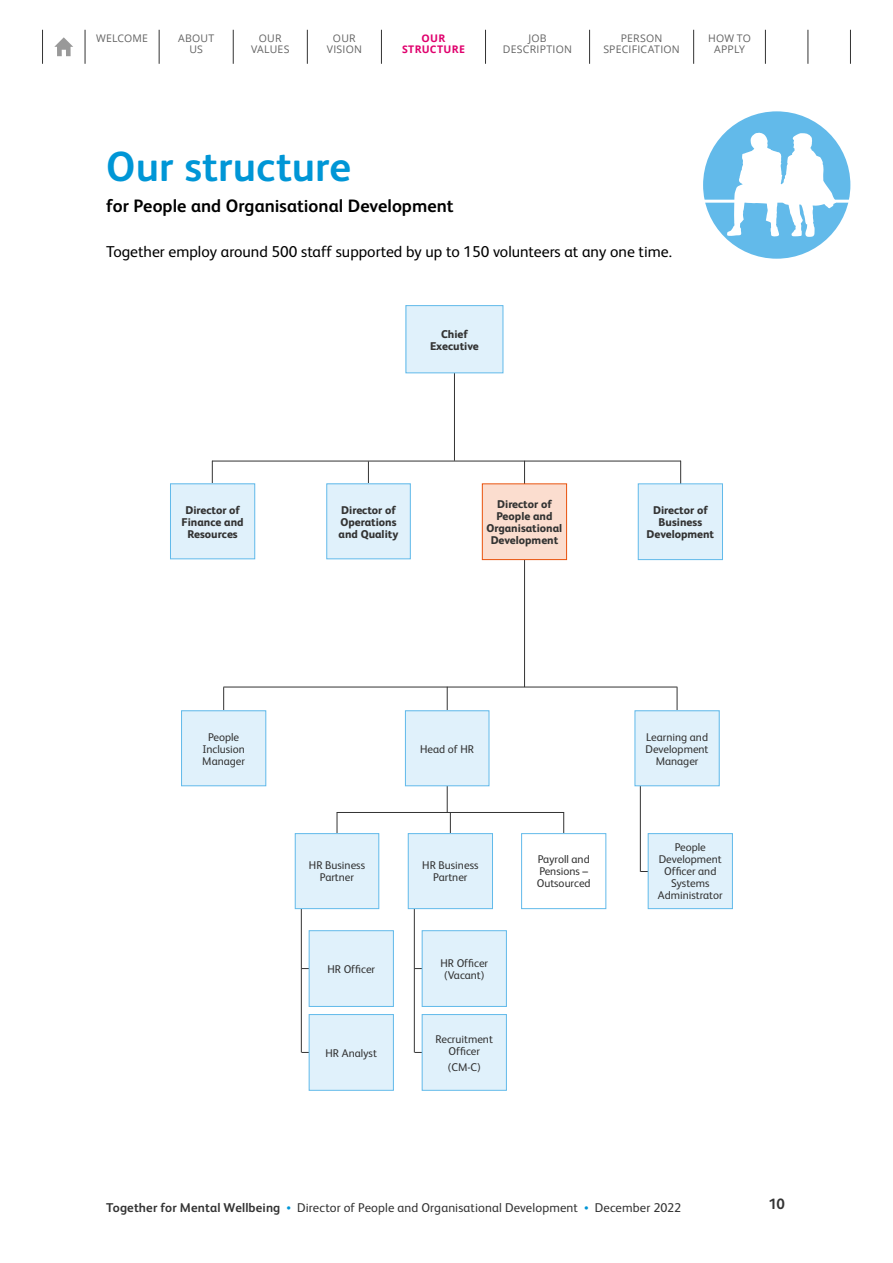
<style>
.page{position:relative;width:893px;height:1263px;background:#fff}
.page>*{position:absolute;margin:0;border:0;box-sizing:border-box;transform-origin:0 0}
.t1{font:700 42px "FS Albert";color:#0096d6}
.t2{font:700 18px "FS Albert";letter-spacing:.005em;color:#000}
.t3{font:15.75px "FS Albert";color:#000}
.t4{font:700 15px "FS Albert";color:#333}
.t5{font:12.75px "FS Albert";letter-spacing:.01em;color:#333}
.t6{font:700 12.75px "FS Albert";letter-spacing:.01em;color:#333}
.t7{font:11.25px/12px "FS Albert";color:#333;text-align:center}
.t8{font:800 11.25px/12px "FS Albert";color:#333;text-align:center}
.t9{font:10.5px/11.2px "Open Sans";letter-spacing:.025em;color:#636363;text-align:center}
.t10{font:700 10.5px/11.2px "Open Sans";letter-spacing:.025em;color:#e0006d;text-align:center}
</style>
<div class="page">
<hr style="left:85px;top:30px;width:1px;height:34px;background:#333">
<hr style="left:42px;top:30px;width:1px;height:34px;background:#333">
<hr style="left:765px;top:30px;width:1px;height:34px;background:#333">
<hr style="left:808px;top:30px;width:1px;height:34px;background:#333">
<hr style="left:850px;top:30px;width:1px;height:34px;background:#333">
<svg style="left:54px;top:37px;width:19px;height:19px"></svg>
<hr style="left:485px;top:30px;width:1px;height:34px;background:#333">
<hr style="left:589px;top:30px;width:1px;height:34px;background:#333">
<hr style="left:693px;top:30px;width:1px;height:34px;background:#333">
<hr style="left:381px;top:30px;width:1px;height:34px;background:#333">
<hr style="left:307px;top:30px;width:1px;height:34px;background:#333">
<hr style="left:233px;top:30px;width:1px;height:34px;background:#333">
<hr style="left:159px;top:30px;width:1px;height:34px;background:#333">
<div style="left:702px;top:110px;width:150px;height:150px;background:#62baea;border-radius:50%"></div>
<div style="left:700px;top:108px;width:153px;height:154px;border:3px solid #fff;border-radius:50%"></div>
<hr style="left:703px;top:200px;width:150px;height:3px;background:#fff">
<svg style="left:727px;top:133px;width:109px;height:104px"></svg>
<hr style="left:677px;top:687px;width:1px;height:56px;background:#333">
<hr style="left:563px;top:812px;width:1px;height:60px;background:#333">
<hr style="left:450px;top:812px;width:1px;height:60px;background:#333">
<hr style="left:454px;top:353px;width:1px;height:108px;background:#333">
<hr style="left:337px;top:812px;width:1px;height:60px;background:#333">
<hr style="left:212px;top:461px;width:469px;height:1px;background:#333">
<hr style="left:223px;top:687px;width:1px;height:56px;background:#333">
<hr style="left:223px;top:687px;width:454px;height:1px;background:#333">
<hr style="left:337px;top:812px;width:227px;height:1px;background:#333">
<hr style="left:524px;top:461px;width:1px;height:226px;background:#333">
<hr style="left:680px;top:461px;width:1px;height:34px;background:#333">
<hr style="left:212px;top:461px;width:1px;height:34px;background:#333">
<hr style="left:447px;top:687px;width:1px;height:125px;background:#333">
<hr style="left:368px;top:461px;width:1px;height:39px;background:#333">
<hr style="left:414px;top:900px;width:1px;height:152px;background:#333">
<hr style="left:415px;top:968px;width:50px;height:1px;background:#333">
<hr style="left:415px;top:1052px;width:50px;height:1px;background:#333">
<div style="left:422px;top:1014px;width:84px;height:76px;background:#e0f1fb"></div>
<div style="left:422px;top:1014px;width:85px;height:77px;border:1px solid #62baea"></div>
<div style="left:422px;top:931px;width:84px;height:75px;background:#e0f1fb"></div>
<div style="left:422px;top:930px;width:85px;height:77px;border:1px solid #62baea"></div>
<hr style="left:301px;top:900px;width:1px;height:152px;background:#333">
<hr style="left:302px;top:968px;width:50px;height:1px;background:#333">
<hr style="left:302px;top:1052px;width:50px;height:1px;background:#333">
<div style="left:309px;top:1014px;width:84px;height:76px;background:#e0f1fb"></div>
<div style="left:309px;top:1014px;width:85px;height:77px;border:1px solid #62baea"></div>
<div style="left:309px;top:931px;width:84px;height:75px;background:#e0f1fb"></div>
<div style="left:309px;top:930px;width:85px;height:77px;border:1px solid #62baea"></div>
<div style="left:405px;top:711px;width:84px;height:75px;background:#e0f1fb"></div>
<div style="left:405px;top:710px;width:84px;height:76px;border:1px solid #62baea"></div>
<div style="left:408px;top:834px;width:84px;height:75px;background:#e0f1fb"></div>
<div style="left:408px;top:833px;width:85px;height:76px;border:1px solid #62baea"></div>
<div style="left:522px;top:834px;width:84px;height:75px;background:#fff"></div>
<div style="left:521px;top:833px;width:85px;height:76px;border:1px solid #62baea"></div>
<hr style="left:640px;top:769px;width:1px;height:103px;background:#333">
<hr style="left:641px;top:871px;width:50px;height:1px;background:#333">
<div style="left:648px;top:834px;width:84px;height:75px;background:#e0f1fb"></div>
<div style="left:648px;top:833px;width:85px;height:76px;border:1px solid #62baea"></div>
<div style="left:635px;top:711px;width:84px;height:75px;background:#e0f1fb"></div>
<div style="left:634px;top:710px;width:86px;height:76px;border:1px solid #62baea"></div>
<div style="left:482px;top:484px;width:85px;height:76px;background:#fbddcf"></div>
<div style="left:482px;top:483px;width:85px;height:77px;border:1px solid #e9530e"></div>
<div style="left:638px;top:484px;width:84px;height:76px;background:#e0f1fb"></div>
<div style="left:638px;top:483px;width:85px;height:77px;border:1px solid #62baea"></div>
<div style="left:327px;top:484px;width:83px;height:75px;background:#e0f1fb"></div>
<div style="left:326px;top:483px;width:85px;height:76px;border:1px solid #62baea"></div>
<div style="left:170px;top:484px;width:85px;height:75px;background:#e0f1fb"></div>
<div style="left:170px;top:483px;width:85px;height:76px;border:1px solid #62baea"></div>
<div style="left:182px;top:711px;width:84px;height:75px;background:#e0f1fb"></div>
<div style="left:181px;top:710px;width:85px;height:76px;border:1px solid #62baea"></div>
<div style="left:406px;top:306px;width:97px;height:67px;background:#e0f1fb"></div>
<div style="left:406px;top:305px;width:97px;height:68px;border:1px solid #62baea"></div>
<div style="left:295px;top:834px;width:84px;height:75px;background:#e0f1fb"></div>
<div style="left:295px;top:833px;width:84px;height:76px;border:1px solid #62baea"></div>
<p class="t9" style="left:96px;top:32px;width:54px">WELCOME</p>
<p class="t9" style="left:178px;top:32px;width:38px">ABOUT<br>US</p>
<p class="t9" style="left:251px;top:32px;width:40px">OUR<br>VALUES</p>
<p class="t9" style="left:327px;top:32px;width:37px">OUR<br>VISION</p>
<p class="t10" style="left:402px;top:32px;width:64px">OUR<br>STRUCTURE</p>
<p class="t9" style="left:503px;top:32px;width:71px">JOB<br>DESCRIPTION</p>
<p class="t9" style="left:708px;top:32px;width:44px">HOW TO<br>APPLY</p>
<p class="t9" style="left:603px;top:32px;width:78px">PERSON<br>SPECIFICATION</p>
<h1 class="t1" style="left:106px;top:138px;width:246px">Our structure</h1>
<h2 class="t2" style="left:106px;top:193px;width:349px">for People and Organisational Development</h2>
<h3 class="t3" style="left:106px;top:241px;width:567px">Together employ around 500 staff supported by up to 150 volunteers at any one time.</h3>
<p class="t8" style="left:182px;top:503px;width:64px">Director of<br>Finance and<br>Resources</p>
<p class="t8" style="left:430px;top:327px;width:50px">Chief<br>Executive</p>
<p class="t8" style="left:339px;top:503px;width:61px;text-align:left">Director of<br>Operations and Quality</p>
<p class="t8" style="left:487px;top:498px;width:77px">Director of<br>People and<br>Organisational<br>Development</p>
<p class="t8" style="left:647px;top:504px;width:69px">Director of<br>Business<br>Development</p>
<p class="t7" style="left:202px;top:730px;width:44px">People<br>Inclusion<br>Manager</p>
<p class="t7" style="left:309px;top:859px;width:58px">HR Business<br>Partner</p>
<p class="t7" style="left:327px;top:962px;width:49px">HR Officer</p>
<p class="t7" style="left:326px;top:1046px;width:53px">HR Analyst</p>
<p class="t7" style="left:420px;top:742px;width:55px">Head of HR</p>
<p class="t7" style="left:422px;top:859px;width:58px">HR Business<br>Partner</p>
<p class="t7" style="left:537px;top:853px;width:55px;text-align:left">Payroll and<br>Pensions –<br>Outsourced</p>
<p class="t7" style="left:440px;top:956px;width:49px">HR Officer (Vacant)</p>
<p class="t7" style="left:436px;top:1032px;width:59px">Recruitment<br>Officer</p>
<p class="t7" style="left:448px;top:1060px;width:35px">(CM-C)</p>
<p class="t7" style="left:646px;top:730px;width:64px">Learning and<br>Development<br>Manager</p>
<p class="t7" style="left:658px;top:841px;width:66px">People<br>Development<br>Officer and<br>Systems<br>Administrator</p>
<p class="t6" style="left:106px;top:1199px;width:176px">Together for Mental Wellbeing</p>
<p class="t5" style="left:297px;top:1199px;width:282px">Director of People and Organisational Development</p>
<p class="t5" style="left:595px;top:1199px;width:88px">December 2022</p>
<h3 class="t4" style="left:768px;top:1193px;width:18px">10</h3>
</div>
